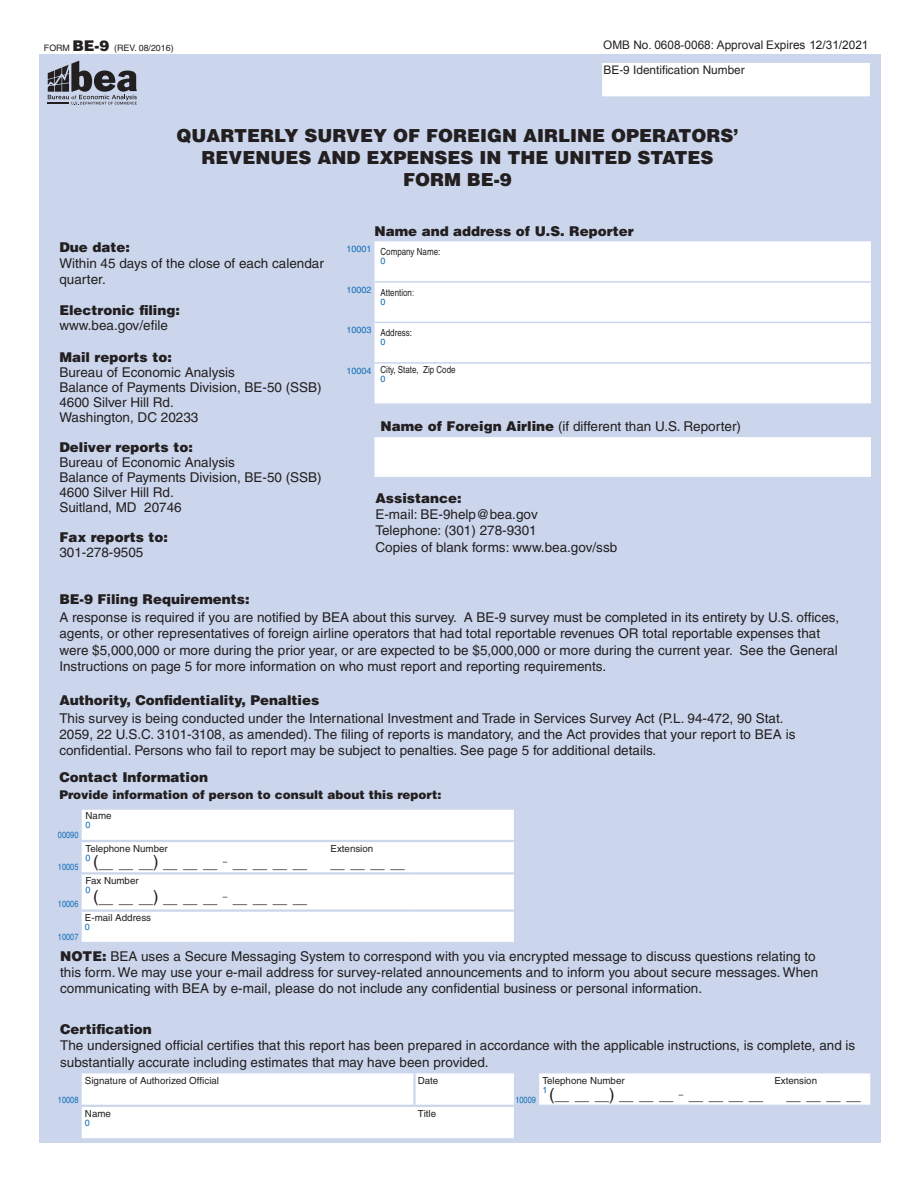
<style>
.page{position:relative;width:918px;height:1188px;background:#fff}
.page>*{position:absolute;margin:0;border:0;box-sizing:border-box;transform-origin:0 0}
.t1{font:300 21px "Eras ITC";color:#231f20}
.t2{font:900 18px/22.2px "Helvetica";color:#231f20;text-align:center}
.t3{font:13.5px/16.2px "Helvetica";color:#231f20}
.t4{font:900 13.5px "Helvetica";color:#231f20}
.t5{font:900 12px "Helvetica";color:#231f20}
.t6{font:11.85px "Arial";color:#231f20}
.t7{font:11.85px "Helvetica";color:#231f20}
.t8{font:9.75px "Helvetica";color:#231f20}
.t9{font:condensed 9.75px "Helvetica";color:#231f20}
.t10{font:9px "Helvetica";color:#106db7}
.t11{font:condensed 9px "Helvetica";color:#106db7}
.t12{font:8.85px "Helvetica";color:#231f20}
.s1{font-weight:900;font-size:14.7px}
.s2{font-weight:300}
.s3{font-weight:900}
</style>
<div class="page">
<div style="left:39px;top:54px;width:841px;height:1089px;background:#cbd6ec"></div>
<div style="left:602px;top:63px;width:268px;height:33px;background:#fff"></div>
<svg style="left:48px;top:61px;width:89px;height:44px"></svg>
<svg style="left:375px;top:241px;width:496px;height:236px;background:#f7f8fc"></svg>
<hr style="left:375px;top:281px;width:496px;height:2px;background:#cbd6ec">
<hr style="left:375px;top:322px;width:496px;height:1px;background:#cbd6ec">
<hr style="left:375px;top:362px;width:496px;height:2px;background:#cbd6ec">
<svg style="left:82px;top:810px;width:788px;height:328px"></svg>
<hr style="left:539px;top:1105px;width:24px;height:2px;background:#cbd6ec">
<hr style="left:563px;top:1105px;width:136px;height:2px;background:#cbd6ec">
<hr style="left:699px;top:1105px;width:72px;height:2px;background:#cbd6ec">
<hr style="left:771px;top:1105px;width:40px;height:2px;background:#cbd6ec">
<hr style="left:811px;top:1105px;width:59px;height:2px;background:#cbd6ec">
<hr style="left:413px;top:1073px;width:3px;height:32px;background:#cbd6ec">
<hr style="left:82px;top:1105px;width:332px;height:2px;background:#cbd6ec">
<hr style="left:414px;top:1105px;width:100px;height:2px;background:#cbd6ec">
<hr style="left:82px;top:840px;width:332px;height:2px;background:#cbd6ec">
<hr style="left:414px;top:840px;width:100px;height:2px;background:#cbd6ec">
<hr style="left:82px;top:872px;width:332px;height:3px;background:#cbd6ec">
<hr style="left:414px;top:872px;width:100px;height:3px;background:#cbd6ec">
<hr style="left:82px;top:909px;width:332px;height:3px;background:#cbd6ec">
<hr style="left:414px;top:909px;width:100px;height:3px;background:#cbd6ec">
<hr style="left:82px;top:942px;width:332px;height:2px;background:#cbd6ec">
<hr style="left:414px;top:942px;width:100px;height:2px;background:#cbd6ec">
<div style="left:534px;top:830px;width:337px;height:117px;background:#cbd6ec"></div>
<p class="t12" style="left:44px;top:43px;width:131px">FORM <span class="s1">BE-9</span> (REV. 08/2016)</p>
<p class="t6" style="left:603px;top:37px;width:267px">OMB No. 0608-0068: Approval Expires 12/31/2021</p>
<p class="t7" style="left:604px;top:63px;width:143px">BE-9 Identification Number</p>
<h2 class="t2" style="left:177px;top:124px;width:563px">QUARTERLY SURVEY OF FOREIGN AIRLINE OPERATORS’<br>REVENUES AND EXPENSES IN THE UNITED STATES<br>FORM BE-9</h2>
<p class="t4" style="left:59px;top:238px;width:72px">Due date:</p>
<p class="t3" style="left:59px;top:255px;width:266px">Within 45 days of the close of each calendar quarter.</p>
<p class="t4" style="left:59px;top:302px;width:122px">Electronic filing:</p>
<p class="t3" style="left:59px;top:318px;width:110px">www.bea.gov/efile</p>
<p class="t4" style="left:59px;top:348px;width:114px">Mail reports to:</p>
<p class="t3" style="left:59px;top:364px;width:264px;line-height:15px">Bureau of Economic Analysis<br>Balance of Payments Division, BE-50 (SSB)<br>4600 Silver Hill Rd.<br>Washington, DC 20233</p>
<p class="t4" style="left:59px;top:438px;width:135px">Deliver reports to:</p>
<p class="t3" style="left:59px;top:454px;width:264px;line-height:15px">Bureau of Economic Analysis<br>Balance of Payments Division, BE-50 (SSB)<br>4600 Silver Hill Rd.<br>Suitland, MD 20746</p>
<p class="t4" style="left:59px;top:528px;width:110px">Fax reports to:</p>
<p class="t3" style="left:59px;top:544px;width:86px">301-278-9505</p>
<p class="t4" style="left:374px;top:222px;width:261px">Name and address of U.S. Reporter</p>
<p class="t10" style="left:347px;top:244px;width:27px">10001</p>
<p class="t10" style="left:347px;top:284px;width:27px">10002</p>
<p class="t10" style="left:347px;top:325px;width:27px">10003</p>
<p class="t10" style="left:347px;top:365px;width:27px">10004</p>
<p class="t9" style="left:381px;top:246px;width:61px">Company Name:</p>
<p class="t10" style="left:381px;top:256px;width:7px">0</p>
<p class="t9" style="left:381px;top:287px;width:35px">Attention<span class="s2">:</span></p>
<p class="t10" style="left:381px;top:296px;width:7px">0</p>
<p class="t9" style="left:381px;top:327px;width:33px">Address:</p>
<p class="t10" style="left:381px;top:337px;width:7px">0</p>
<p class="t9" style="left:381px;top:364px;width:77px">City, State, Zip Code</p>
<p class="t10" style="left:381px;top:374px;width:7px">0</p>
<p class="t3" style="left:381px;top:418px;width:362px"><span class="s3">Name of Foreign Airline</span> (if different than U.S. Reporter)</p>
<p class="t4" style="left:375px;top:489px;width:88px">Assistance:</p>
<p class="t3" style="left:375px;top:506px;width:243px;line-height:16.6px">E-mail: BE-9help@bea.gov<br>Telephone: (301) 278-9301<br>Copies of blank forms: www.bea.gov/ssb</p>
<p class="t4" style="left:59px;top:590px;width:192px">BE-9 Filing Requirements:</p>
<p class="t3" style="left:59px;top:609px;width:781px">A response is required if you are notified by BEA about this survey. A BE-9 survey must be completed in its entirety by U.S. offices, agents, or other representatives of foreign airline operators that had total reportable revenues OR total reportable expenses that were $5,000,000 or more during the prior year, or are expected to be $5,000,000 or more during the current year. See the General Instructions on page 5 for more information on who must report and reporting requirements.</p>
<p class="t4" style="left:59px;top:692px;width:261px">Authority, Confidentiality, Penalties</p>
<p class="t3" style="left:59px;top:710px;width:738px">This survey is being conducted under the International Investment and Trade in Services Survey Act (P.L. 94-472, 90 Stat.<br>2059, 22 U.S.C. 3101-3108, as amended). The filing of reports is mandatory, and the Act provides that your report to BEA is confidential. Persons who fail to report may be subject to penalties. See page 5 for additional details.</p>
<p class="t4" style="left:59px;top:768px;width:150px">Contact Information</p>
<p class="t5" style="left:59px;top:787px;width:383px">Provide information of person to consult about this report:</p>
<p class="t8" style="left:86px;top:810px;width:28px">Name</p>
<p class="t10" style="left:86px;top:820px;width:7px">0</p>
<p class="t11" style="left:58px;top:829px;width:22px">00090</p>
<p class="t8" style="left:86px;top:843px;width:84px">Telephone Number</p>
<p class="t8" style="left:331px;top:843px;width:44px">Extension</p>
<p class="t10" style="left:86px;top:852px;width:7px">0</p>
<h1 class="t1" style="left:93px;top:856px;width:313px"><sup>(</sup>———<sup>)</sup>——— <sup>-</sup> ———— ————</h1>
<p class="t11" style="left:58px;top:862px;width:22px">10005</p>
<p class="t8" style="left:86px;top:875px;width:55px">Fax Number</p>
<p class="t10" style="left:86px;top:885px;width:7px">0</p>
<h1 class="t1" style="left:93px;top:891px;width:216px"><sup>(</sup>———<sup>)</sup>——— <sup>-</sup> ————</h1>
<p class="t11" style="left:58px;top:899px;width:22px">10006</p>
<p class="t8" style="left:85px;top:912px;width:68px">E-mail Address</p>
<p class="t10" style="left:85px;top:922px;width:7px">0</p>
<p class="t3" style="left:60px;top:948px;width:760px"><span class="s3">NOTE:</span> BEA uses a Secure Messaging System to correspond with you via encrypted message to discuss questions relating to this form. We may use your e-mail address for survey-related announcements and to inform you about secure messages. When communicating with BEA by e-mail, please do not include any confidential business or personal information.</p>
<p class="t4" style="left:60px;top:1021px;width:93px">Certification</p>
<p class="t3" style="left:60px;top:1038px;width:797px">The undersigned official certifies that this report has been prepared in accordance with the applicable instructions, is complete, and is substantially accurate including estimates that may have been provided.</p>
<p class="t11" style="left:58px;top:1094px;width:22px">10008</p>
<p class="t11" style="left:58px;top:931px;width:22px">10007</p>
<p class="t8" style="left:85px;top:1075px;width:136px">Signature of Authorized Official</p>
<p class="t8" style="left:418px;top:1075px;width:22px">Date</p>
<p class="t8" style="left:542px;top:1075px;width:84px">Telephone Number</p>
<p class="t10" style="left:542px;top:1085px;width:7px">1</p>
<p class="t8" style="left:774px;top:1075px;width:44px">Extension</p>
<h1 class="t1" style="left:549px;top:1089px;width:313px"><sup>(</sup>———<sup>)</sup>——— <sup>-</sup> ———— ————</h1>
<p class="t11" style="left:515px;top:1094px;width:22px">10009</p>
<p class="t8" style="left:85px;top:1108px;width:28px">Name</p>
<p class="t10" style="left:85px;top:1117px;width:7px">0</p>
<p class="t8" style="left:418px;top:1108px;width:20px">Title</p>
</div>
